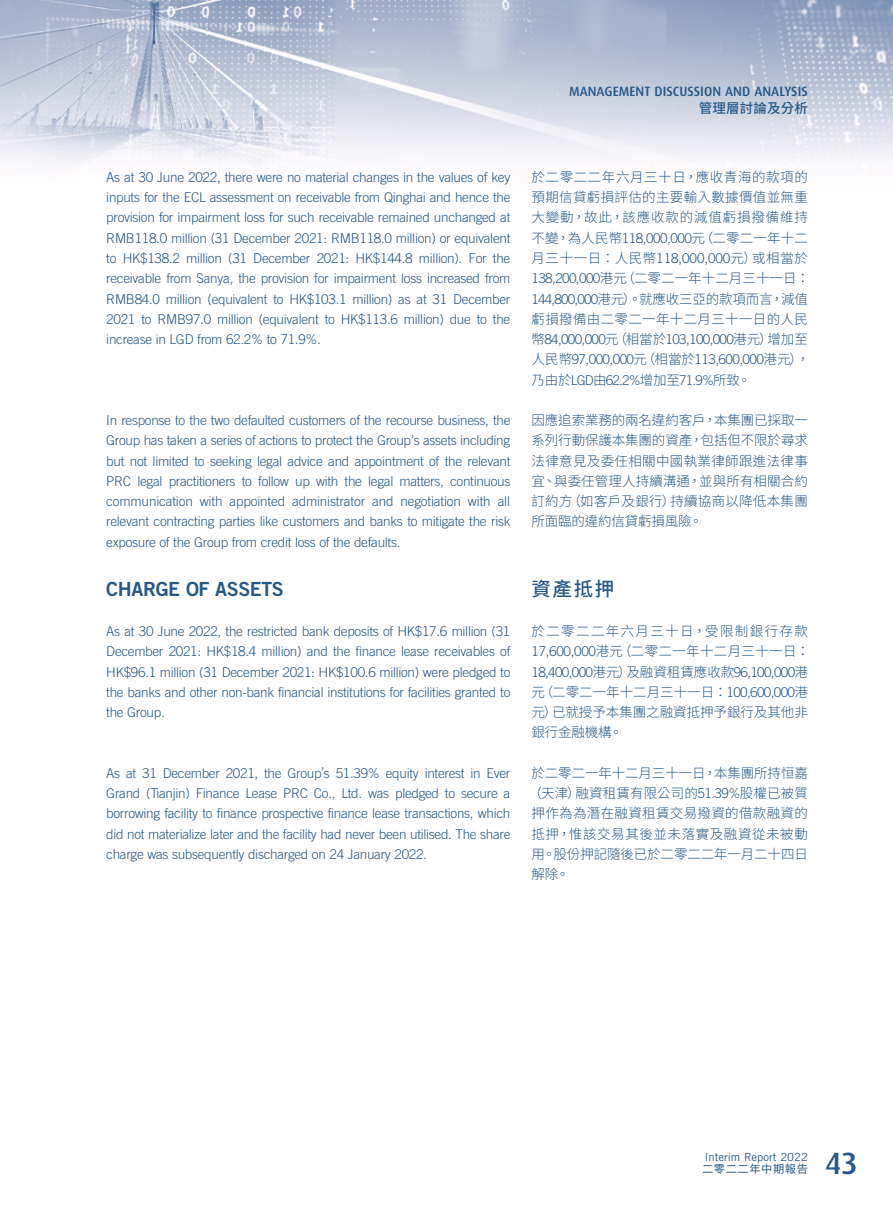
<style>
.page{position:relative;width:893px;height:1212px;background:#fff}
.page>*{position:absolute;margin:0;border:0;box-sizing:border-box;transform-origin:0 0}
.t1{font:500 30.75px "Dax";color:#265988}
.Heading_1{font:19.5px "Trade Gothic LT Std Bd 2";letter-spacing:-.02em;color:#265988}
.C_Heading_1{font:500 19.5px "Source Han Sans TC";color:#265988}
.Body_Text{font:300 13.5px/20.2px "Trade Gothic LT Std";letter-spacing:-.02em;color:#265988;text-align:justify}
.C_Body_Text{font:300 13.5px/20.2px "Source Han Sans TC";letter-spacing:.025em;color:#265988;text-align:justify}
.C_Body_Text-2{font:300 13.5px/20.2px "Source Han Sans TC";color:#265988}
.t2{font:500 13.5px "Dax";color:#265988}
.t3{font:500 13.5px "Source Han Sans TC";letter-spacing:.01em;color:#265988}
.t4{font:11.25px "Trade Gothic LT Std";color:#265988}
.t5{font:11.25px "Source Han Sans TC";letter-spacing:.05em;color:#265988}
.s1{font-family:"Trade Gothic LT Std"}
</style>
<div class="page">
<img style="left:0;top:0;width:893px;height:165px">
<p class="t2" style="left:569px;top:84px;width:240px">MANAGEMENT DISCUSSION AND ANALYSIS</p>
<p class="t3" style="left:699px;top:100px;width:111px">管理層討論及分析</p>
<p class="Body_Text" style="left:106px;top:167px;width:406px">As at 30 June 2022, there were no material changes in the values of key inputs for the ECL assessment on receivable from Qinghai and hence the provision for impairment loss for such receivable remained unchanged at RMB118.0 million (31 December 2021: RMB118.0 million) or equivalent to HK$138.2 million (31 December 2021: HK$144.8 million). For the receivable from Sanya, the provision for impairment loss increased from RMB84.0 million (equivalent to HK$103.1 million) as at 31 December 2021 to RMB97.0 million (equivalent to HK$113.6 million) due to the increase in LGD from 62.2% to 71.9%.</p>
<p class="Body_Text" style="left:106px;top:410px;width:406px">In response to the two defaulted customers of the recourse business, the Group has taken a series of actions to protect the Group’s assets including but not limited to seeking legal advice and appointment of the relevant PRC legal practitioners to follow up with the legal matters, continuous communication with appointed administrator and negotiation with all relevant contracting parties like customers and banks to mitigate the risk exposure of the Group from credit loss of the defaults.</p>
<p class="Heading_1" style="left:106px;top:577px;width:179px">CHARGE OF ASSETS</p>
<p class="Body_Text" style="left:106px;top:621px;width:406px">As at 30 June 2022, the restricted bank deposits of HK$17.6 million (31<br>December 2021: HK$18.4 million) and the finance lease receivables of HK$96.1 million (31 December 2021: HK$100.6 million) were pledged to the banks and other non-bank financial institutions for facilities granted to the Group.</p>
<p class="Body_Text" style="left:106px;top:763px;width:406px">As at 31 December 2021, the Group’s 51.39% equity interest in Ever Grand (Tianjin) Finance Lease PRC Co., Ltd. was pledged to secure a borrowing facility to finance prospective finance lease transactions, which did not materialize later and the facility had never been utilised. The share charge was subsequently discharged on 24 January 2022.</p>
<p class="C_Body_Text" style="left:531px;top:167px;width:280px;text-align:left">於二零二二年六月三十日，應收青海的款項的預期信貸虧損評估的主要輸入數據價值並無重大變動，故此，該應收款的減值虧損撥備維持不變，為人民幣<span class="s1">118,000,000</span>元（二零二一年十二月三十一日：人民幣<span class="s1">118,000,000</span>元）或相當於<br><span class="s1">138,200,000</span>港元（二零二一年十二月三十一日：<br><span class="s1">144,800,000</span>港元）。就應收三亞的款項而言，減值虧損撥備由二零二一年十二月三十一日的人民幣<span class="s1">84,000,000</span>元（相當於<span class="s1">103,100,000</span>港元）增加至人民幣<span class="s1">97,000,000</span>元（相當於<span class="s1">113,600,000</span>港元），乃由於<span class="s1">LGD</span>由<span class="s1">62.2%</span>增加至<span class="s1">71.9%</span>所致。</p>
<p class="C_Body_Text" style="left:531px;top:410px;width:278px">因應追索業務的兩名違約客戶，本集團已採取一系列行動保護本集團的資產，包括但不限於尋求法律意見及委任相關中國執業律師跟進法律事宜、與委任管理人持續溝通，並與所有相關合約訂約方（如客戶及銀行）持續協商以降低本集團所面臨的違約信貸虧損風險。</p>
<p class="C_Heading_1" style="left:531px;top:577px;width:84px">資產抵押</p>
<p class="C_Body_Text-2" style="left:531px;top:621px;width:280px">於二零二二年六月三十日，受限制銀行存款<br><span class="s1">17,600,000</span>港元（二零二一年十二月三十一日：<br><span class="s1">18,400,000</span>港元）及融資租賃應收款<span class="s1">96,100,000</span>港元（二零二一年十二月三十一日：<span class="s1">100,600,000</span>港元）已就授予本集團之融資抵押予銀行及其他非銀行金融機構。</p>
<p class="C_Body_Text" style="left:529px;top:763px;width:281px">於二零二一年十二月三十一日，本集團所持恒嘉（天津）融資租賃有限公司的<span class="s1">51.39%</span>股權已被質押作為為潛在融資租賃交易撥資的借款融資的抵押，惟該交易其後並未落實及融資從未被動用。股份押記隨後已於二零二二年一月二十四日解除。</p>
<p class="t4" style="left:705px;top:1150px;width:105px">Interim Report 2022</p>
<p class="t5" style="left:702px;top:1162px;width:107px">二零二二年中期報告</p>
<h1 class="t1" style="left:825px;top:1146px;width:34px">43</h1>
</div>
